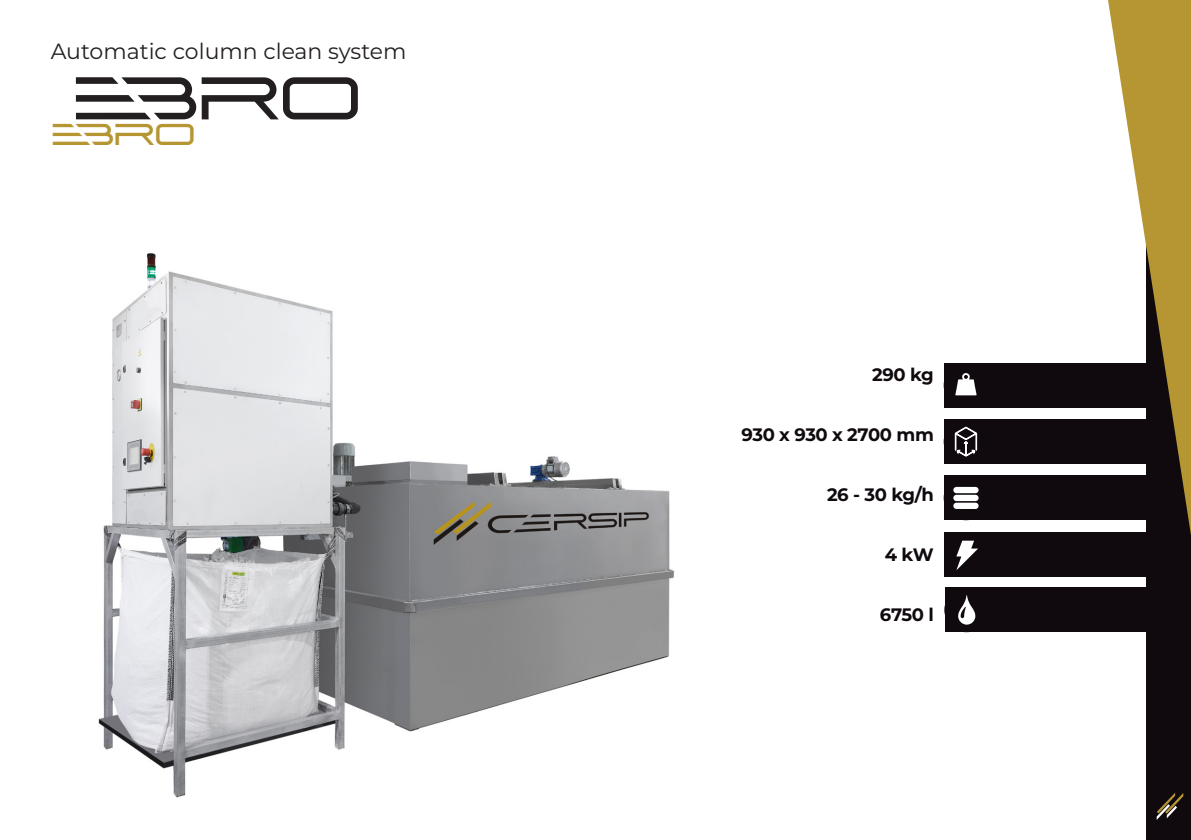
<style>
.page{position:relative;width:1191px;height:840px;background:#fff}
.page>*{position:absolute;margin:0;border:0;box-sizing:border-box;transform-origin:0 0}
.t1{font:60px "abnes";color:#231f20}
.t2{font:30px "abnes";color:#b59633}
.t3{font:22px "Montserrat";color:#231f20}
.t4{font:700 18px "Montserrat";letter-spacing:-.02em;color:#100a0f}
</style>
<div class="page">
<div style="left:1146px;top:0;width:45px;height:839px;background:#100a0f"></div>
<svg style="left:1105px;top:0;width:86px;height:577px;fill:#b59633"></svg>
<svg style="left:1156px;top:793px;width:27px;height:26px"></svg>
<div style="left:944px;top:587px;width:211px;height:45px;background:#100a0f"></div>
<div style="left:943px;top:531px;width:211px;height:45px;background:#100a0f"></div>
<div style="left:943px;top:475px;width:211px;height:45px;background:#100a0f"></div>
<div style="left:943px;top:419px;width:211px;height:44px;background:#100a0f"></div>
<div style="left:943px;top:363px;width:211px;height:44px;background:#100a0f"></div>
<svg style="left:953px;top:486px;width:25px;height:22px"></svg>
<svg style="left:956px;top:540px;width:22px;height:30px"></svg>
<svg style="left:955px;top:373px;width:21px;height:22px"></svg>
<svg style="left:954px;top:426px;width:23px;height:31px"></svg>
<svg style="left:958px;top:595px;width:17px;height:29px"></svg>
<img style="left:98px;top:253px;width:577px;height:545px">
<p class="t3" style="left:51px;top:36px;width:357px">Automatic column clean system</p>
<p class="t1" style="left:72px;top:57px;width:291px">EBRO</p>
<p class="t2" style="left:51px;top:114px;width:146px">EBRO</p>
<p class="t4" style="left:872px;top:361px;width:63px">290 kg</p>
<p class="t4" style="left:741px;top:421px;width:194px">930 x 930 x 2700 mm</p>
<p class="t4" style="left:827px;top:481px;width:108px">26 - 30 kg/h</p>
<p class="t4" style="left:884px;top:541px;width:51px">4 kW</p>
<p class="t4" style="left:880px;top:601px;width:55px">6750 l</p>
</div>
